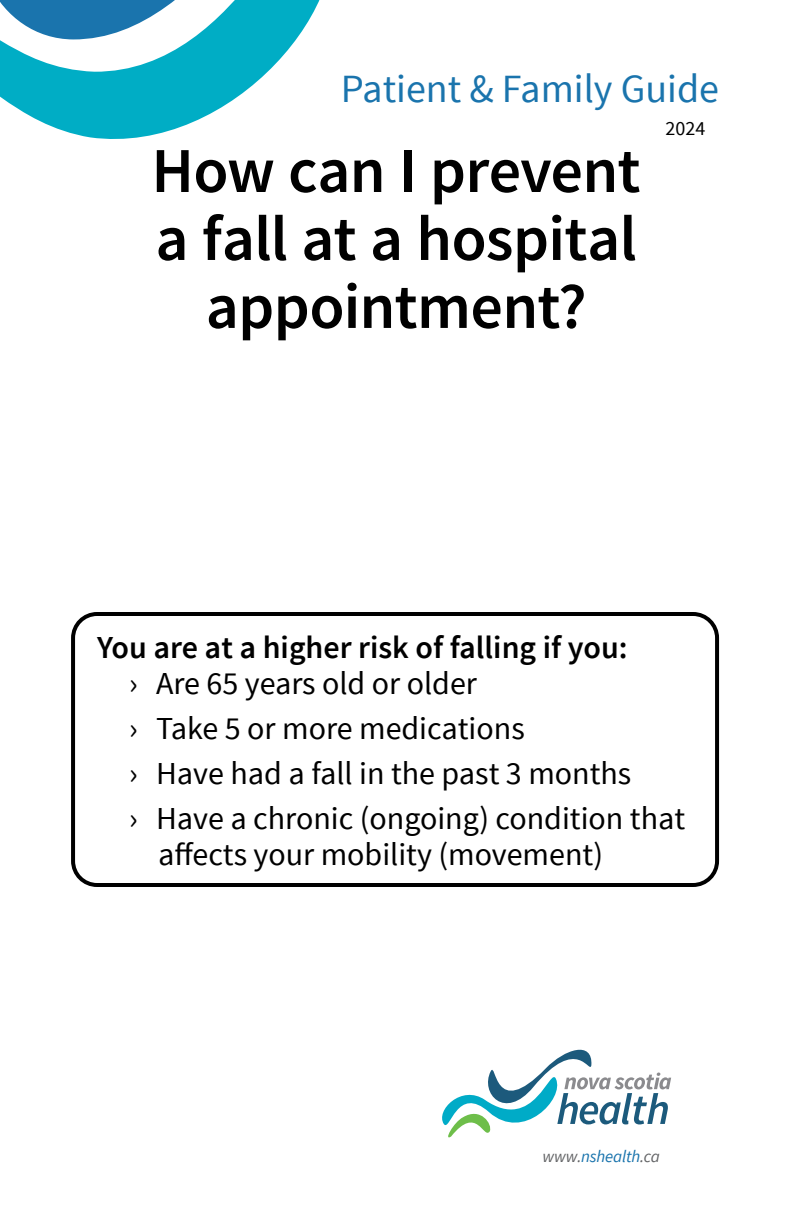
<style>
.page{position:relative;width:792px;height:1224px;background:#fff}
.page>*{position:absolute;margin:0;border:0;box-sizing:border-box;transform-origin:0 0}
.Pamphlet_Title{font:600 64px/68px "Source Sans Pro";letter-spacing:-.01em;color:#000;text-align:center}
.t1{font:40px "Source Sans Pro";color:#1a74ad}
.t2{font:32px/36px "Source Sans Pro";color:#000}
.Subheading__small{font:600 32px "Source Sans Pro";color:#000}
.page{font:20px "Source Sans Pro";color:#000}
.t3{font:italic 17px "Source Sans Pro";letter-spacing:-.01em;color:#1a74ad}
.s1{color:#636466}
</style>
<div class="page">
<div style="left:71px;top:612px;width:648px;height:275px;border:4px solid #000;border-radius:24px"></div>
<svg style="left:442px;top:1050px;width:229px;height:87px"></svg>
<svg style="left:0;top:0;width:320px;height:139px"></svg>
<p class="t1" style="left:341px;top:64px;width:380px">Patient &amp; Family Guide</p>
<p class="page" style="left:666px;top:115px;width:41px">2024</p>
<p class="Pamphlet_Title" style="left:151px;top:138px;width:491px">How can I prevent a fall at a hospital appointment?</p>
<p class="Subheading__small" style="left:97px;top:627px;width:532px">You are at a higher risk of falling if you:</p>
<p class="t2" style="left:129px;top:666px;width:349px">› Are 65 years old or older</p>
<p class="t2" style="left:129px;top:711px;width:397px">› Take 5 or more medications</p>
<p class="t2" style="left:129px;top:756px;width:504px">› Have had a fall in the past 3 months</p>
<p class="t2" style="left:158px;top:801px;width:529px;text-indent:-29px">› Have a chronic (ongoing) condition that affects your mobility (movement)</p>
<p class="t3" style="left:542px;top:1146px;width:119px"><span class="s1">www.</span>nshealth<span class="s1">.ca</span></p>
</div>
